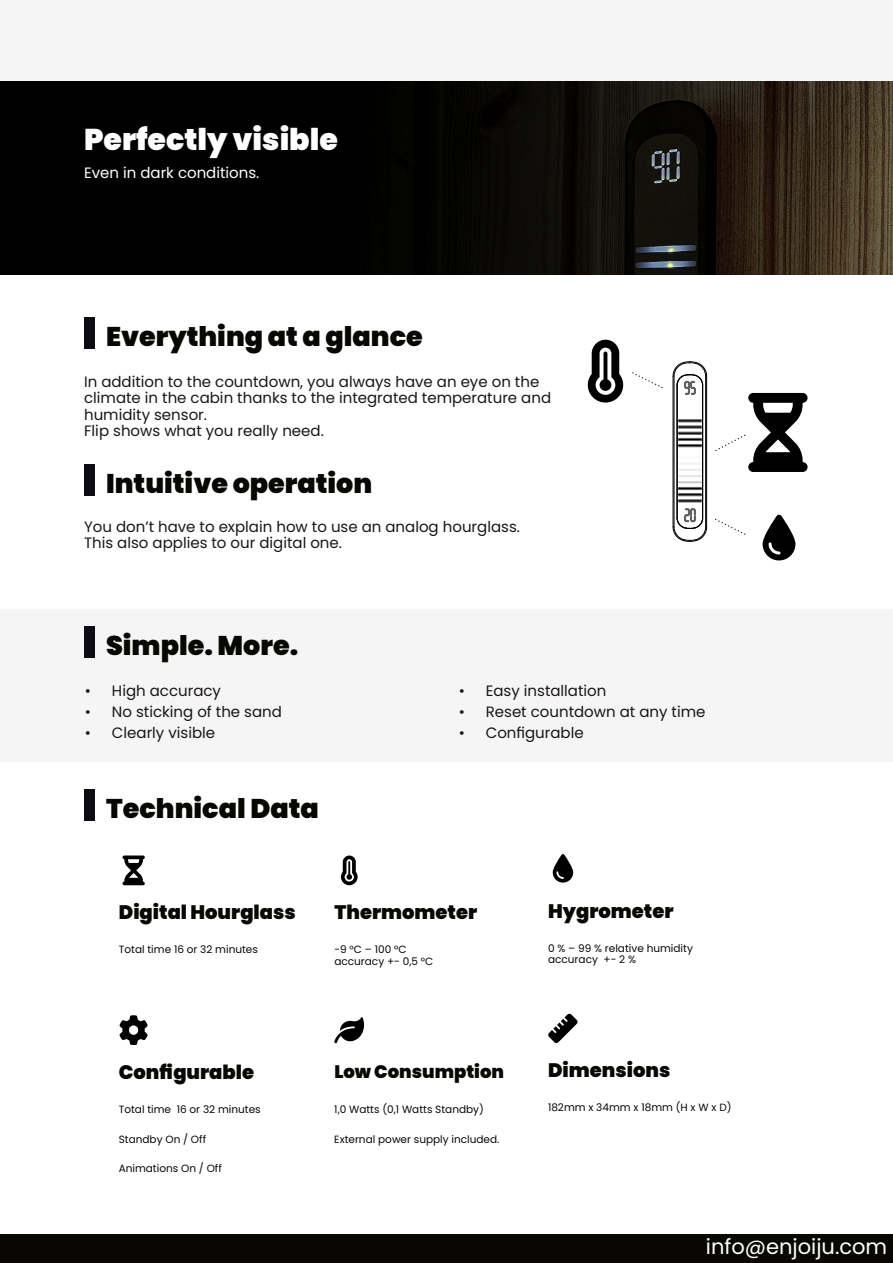
<style>
.page{position:relative;width:893px;height:1263px;background:#fff}
.page>*{position:absolute;margin:0;border:0;box-sizing:border-box;transform-origin:0 0}
.t1{font:900 30px "Poppins";color:#fff}
.t2{font:900 27px "Poppins";color:#080704}
.t3{font:21px "Poppins";color:#fff}
.t4{font:900 19.5px "Poppins";color:#080704}
.t5{font:900 18px "Poppins";color:#080704}
.t6{font:15px/16.5px "Poppins";color:#1a1616}
.t7{font:15px "Poppins";color:#fff}
.t8{font:10.5px/11.6px "Poppins";color:#080704}
</style>
<div class="page">
<div style="left:0;top:1233px;width:893px;height:30px;background:#080704"></div>
<svg style="left:122px;top:855px;width:23px;height:30px"></svg>
<svg style="left:341px;top:855px;width:17px;height:30px"></svg>
<svg style="left:553px;top:854px;width:20px;height:28px"></svg>
<svg style="left:119px;top:1015px;width:29px;height:30px"></svg>
<svg style="left:334px;top:1017px;width:30px;height:26px"></svg>
<svg style="left:548px;top:1013px;width:30px;height:30px"></svg>
<div style="left:84px;top:788px;width:11px;height:32px;background:#0d0b14"></div>
<div style="left:0;top:609px;width:893px;height:153px;background:#f5f5f6"></div>
<div style="left:84px;top:626px;width:11px;height:32px;background:#0d0b14"></div>
<svg style="left:673px;top:361px;width:34px;height:181px"></svg>
<hr style="left:677px;top:385px;width:1px;height:133px;background:#000">
<svg style="left:588px;top:340px;width:35px;height:63px"></svg>
<svg style="left:763px;top:514px;width:32px;height:46px"></svg>
<svg style="left:632px;top:372px;width:31px;height:17px"></svg>
<svg style="left:715px;top:519px;width:31px;height:16px"></svg>
<svg style="left:715px;top:393px;width:92px;height:79px"></svg>
<div style="left:84px;top:464px;width:11px;height:32px;background:#0d0b14"></div>
<div style="left:84px;top:317px;width:11px;height:32px;background:#0d0b14"></div>
<img style="left:0;top:81px;width:893px;height:193px">
<div style="left:0;top:0;width:893px;height:80px;background:#f5f5f6"></div>
<h1 class="t1" style="left:84px;top:118px;width:255px">Perfectly visible</h1>
<p class="t7" style="left:84px;top:162px;width:177px">Even in dark conditions.</p>
<h2 class="t2" style="left:106px;top:318px;width:318px">Everything at a glance</h2>
<p class="t6" style="left:84px;top:373px;width:469px">In addition to the countdown, you always have an eye on the climate in the cabin thanks to the integrated temperature and humidity sensor.<br>Flip shows what you really need.</p>
<h2 class="t2" style="left:106px;top:465px;width:268px">Intuitive operation</h2>
<p class="t6" style="left:84px;top:518px;width:437px">You don’t have to explain how to use an analog hourglass.<br>This also applies to our digital one.</p>
<h2 class="t2" style="left:106px;top:627px;width:194px">Simple. More.</h2>
<p class="t6" style="left:85px;top:682px;width:138px">• High accuracy</p>
<p class="t6" style="left:85px;top:703px;width:199px">• No sticking of the sand</p>
<p class="t6" style="left:85px;top:724px;width:132px">• Clearly visible</p>
<h2 class="t2" style="left:106px;top:789px;width:214px">Technical Data</h2>
<p class="t6" style="left:459px;top:682px;width:149px">• Easy installation</p>
<p class="t6" style="left:459px;top:703px;width:248px">• Reset countdown at any time</p>
<p class="t6" style="left:459px;top:724px;width:126px">• Configurable</p>
<h3 class="t4" style="left:119px;top:899px;width:178px">Digital Hourglass</h3>
<p class="t8" style="left:119px;top:944px;width:141px">Total time 16 or 32 minutes</p>
<h3 class="t4" style="left:334px;top:899px;width:144px">Thermometer</h3>
<p class="t8" style="left:334px;top:944px;width:100px">-9 °C – 100 °C accuracy +- 0,5 °C</p>
<h3 class="t4" style="left:548px;top:897px;width:127px">Hygrometer</h3>
<p class="t8" style="left:548px;top:942px;width:146px">0 % – 99 % relative humidity accuracy +- 2 %</p>
<h3 class="t4" style="left:119px;top:1059px;width:137px">Configurable</h3>
<p class="t8" style="left:119px;top:1104px;width:143px">Total time 16 or 32 minutes</p>
<p class="t8" style="left:119px;top:1133px;width:89px">Standby On / Off</p>
<p class="t8" style="left:119px;top:1163px;width:105px">Animations On / Off</p>
<p class="t5" style="left:334px;top:1059px;width:171px">Low Consumption</p>
<p class="t8" style="left:334px;top:1104px;width:151px">1,0 Watts (0,1 Watts Standby)</p>
<p class="t8" style="left:334px;top:1133px;width:167px">External power supply included.</p>
<h3 class="t4" style="left:548px;top:1057px;width:124px">Dimensions</h3>
<p class="t8" style="left:548px;top:1102px;width:185px">182mm x 34mm x 18mm (H x W x D)</p>
<h3 class="t3" style="left:706px;top:1232px;width:183px">info@enjoiju.com</h3>
</div>
